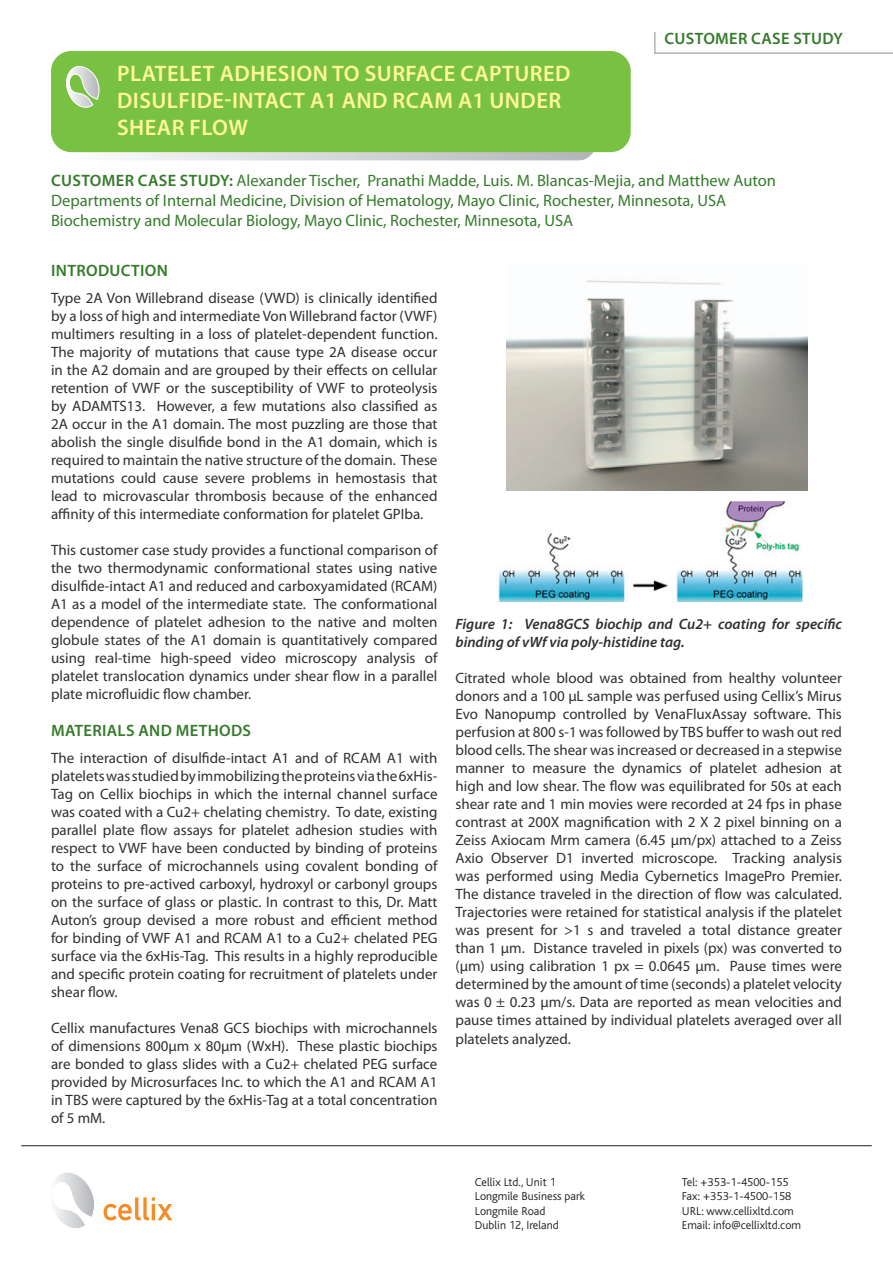
<style>
.page{position:relative;width:893px;height:1263px;background:#fff}
.page>*{position:absolute;margin:0;border:0;box-sizing:border-box;transform-origin:0 0}
.t1{font:600 22.5px/27px "Myriad Pro";letter-spacing:.02em;color:#fff79a}
.t2{font:16.5px/19.8px "Myriad Pro";color:#357b2b}
.t3{font:600 16.5px "Myriad Pro";letter-spacing:.02em;color:#357b2b}
.t4{font:15px/18px "Myriad Pro";color:#312f30;text-align:justify}
.t5{font:italic 600 15px/18px "Myriad Pro";color:#312f30}
.t6{font:300 12px/14.4px "Bliss";color:#231f20}
.s1{font-weight:600}
</style>
<div class="page">
<svg style="left:104px;top:1197px;width:68px;height:23px"></svg>
<svg style="left:55px;top:1172px;width:39px;height:56px"></svg>
<hr style="left:21px;top:1145px;width:851px;height:1px;background:#231f20">
<svg style="left:60px;top:149px;width:537px;height:10px"></svg>
<div style="left:60px;top:60px;width:580px;height:101px;border:1px solid #fff;border-radius:20px"></div>
<div style="left:51px;top:51px;width:580px;height:101px;background:#79c142;border-radius:20px"></div>
<svg style="left:66px;top:66px;width:34px;height:42px"></svg>
<svg style="left:654px;top:32px;width:239px;height:22px"></svg>
<img style="left:498px;top:501px;width:305px;height:101px">
<img style="left:506px;top:280px;width:302px;height:211px">
<h1 class="t1" style="left:117px;top:59px;width:455px">PLATELET ADHESION TO SURFACE CAPTURED<br>DISULFIDE-INTACT A1 AND RCA</h1>
<h1 class="t1" style="left:434px;top:86px;width:128px">M A1 UNDER</h1>
<h1 class="t1" style="left:117px;top:113px;width:132px">SHEAR FLOW</h1>
<p class="t3" style="left:665px;top:28px;width:180px">CUSTOMER CASE STUDY</p>
<p class="t2" style="left:51px;top:171px;width:726px"><span class="s1">CUSTOMER CASE STUDY:</span> Alexander Tischer, Pranathi Madde, Luis. M. Blancas-Mejia, and Matthew Auton<br>Departments of Internal Medicine, Division of Hematology, Mayo Clinic, Rochester, Minnesota, USA<br>Biochemistry and Molecular Biology, Mayo Clinic, Rochester, Minnesota, USA</p>
<p class="t3" style="left:51px;top:260px;width:118px">INTRODUCTION</p>
<p class="t4" style="left:51px;top:288px;width:388px">Type 2A Von Willebrand disease (VWD) is clinically identified by a loss of high and intermediate Von Willebrand factor (VWF) multimers resulting in a loss of platelet-dependent function.<br>The majority of mutations that cause type 2A disease occur in the A2 domain and are grouped by their effects on cellular retention of VWF or the susceptibility of VWF to proteolysis by ADAMTS13. However, a few mutations also classified as 2A occur in the A1 domain. The most puzzling are those that abolish the single disulfide bond in the A1 domain, which is required to maintain the native structure of the domain. These mutations could cause severe problems in hemostasis that lead to microvascular thrombosis because of the enhanced affinity of this intermediate conformation for platelet GPIba.</p>
<p class="t4" style="left:51px;top:540px;width:388px">This customer case study provides a functional comparison of the two thermodynamic conformational states using native disulfide-intact A1 and reduced and carboxyamidated (RCAM)<br>A1 as a model of the intermediate state. The conformational dependence of platelet adhesion to the native and molten globule states of the A1 domain is quantitatively compared using real-time high-speed video microscopy analysis of platelet translocation dynamics under shear flow in a parallel plate microfluidic flow chamber.</p>
<p class="t3" style="left:51px;top:720px;width:201px">MATERIALS AND METHODS</p>
<p class="t4" style="left:51px;top:749px;width:388px">The interaction of disulfide-intact A1 and of RCAM A1 with platelets was studied by immobilizing the proteins via the 6xHis-Tag on Cellix biochips in which the internal channel surface was coated with a Cu2+ chelating chemistry. To date, existing parallel plate flow assays for platelet adhesion studies with respect to VWF have been conducted by binding of proteins to the surface of microchannels using covalent bonding of proteins to pre-actived carboxyl, hydroxyl or carbonyl groups on the surface of glass or plastic. In contrast to this, Dr. Matt Auton’s group devised a more robust and efficient method for binding of VWF A1 and RCAM A1 to a Cu2+ chelated PEG surface via the 6xHis-Tag. This results in a highly reproducible and specific protein coating for recruitment of platelets under shear flow.</p>
<p class="t4" style="left:51px;top:1019px;width:388px">Cellix manufactures Vena8 GCS biochips with microchannels of dimensions 800µm x 80µm (WxH). These plastic biochips are bonded to glass slides with a Cu2+ chelated PEG surface provided by Microsurfaces Inc. to which the A1 and RCAM A1 in TBS were captured by the 6xHis-Tag at a total concentration of 5 mM.</p>
<p class="t5" style="left:455px;top:615px;width:388px">Figure 1: Vena8GCS biochip and Cu2+ coating for specific binding of vWf via poly-histidine tag.</p>
<p class="t4" style="left:455px;top:669px;width:388px">Citrated whole blood was obtained from healthy volunteer donors and a 100 µL sample was perfused using Cellix’s Mirus Evo Nanopump controlled by VenaFluxAssay software. This perfusion at 800 s-1 was followed by TBS buffer to wash out red blood cells. The shear was increased or decreased in a stepwise manner to measure the dynamics of platelet adhesion at high and low shear. The flow was equilibrated for 50s at each shear rate and 1 min movies were recorded at 24 fps in phase contrast at 200X magnification with 2 X 2 pixel binning on a Zeiss Axiocam Mrm camera (6.45 µm/px) attached to a Zeiss Axio Observer D1 inverted microscope. Tracking analysis was performed using Media Cybernetics ImagePro Premier.<br>The distance traveled in the direction of flow was calculated.<br>Trajectories were retained for statistical analysis if the platelet was present for &gt;1 s and traveled a total distance greater than 1 µm. Distance traveled in pixels (px) was converted to (µm) using calibration 1 px = 0.0645 µm. Pause times were determined by the amount of time (seconds) a platelet velocity was 0 ± 0.23 µm/s. Data are reported as mean velocities and pause times attained by individual platelets averaged over all platelets analyzed.</p>
<p class="t6" style="left:475px;top:1175px;width:111px">Cellix Ltd., Unit 1<br>Longmile Business park<br>Longmile Road<br>Dublin 12, Ireland</p>
<p class="t6" style="left:682px;top:1175px;width:121px">Tel: +353-1-4500-155<br>Fax: +353-1-4500-158<br>URL: www.cellixltd.com<br>Email: info@cellixltd.com</p>
</div>
